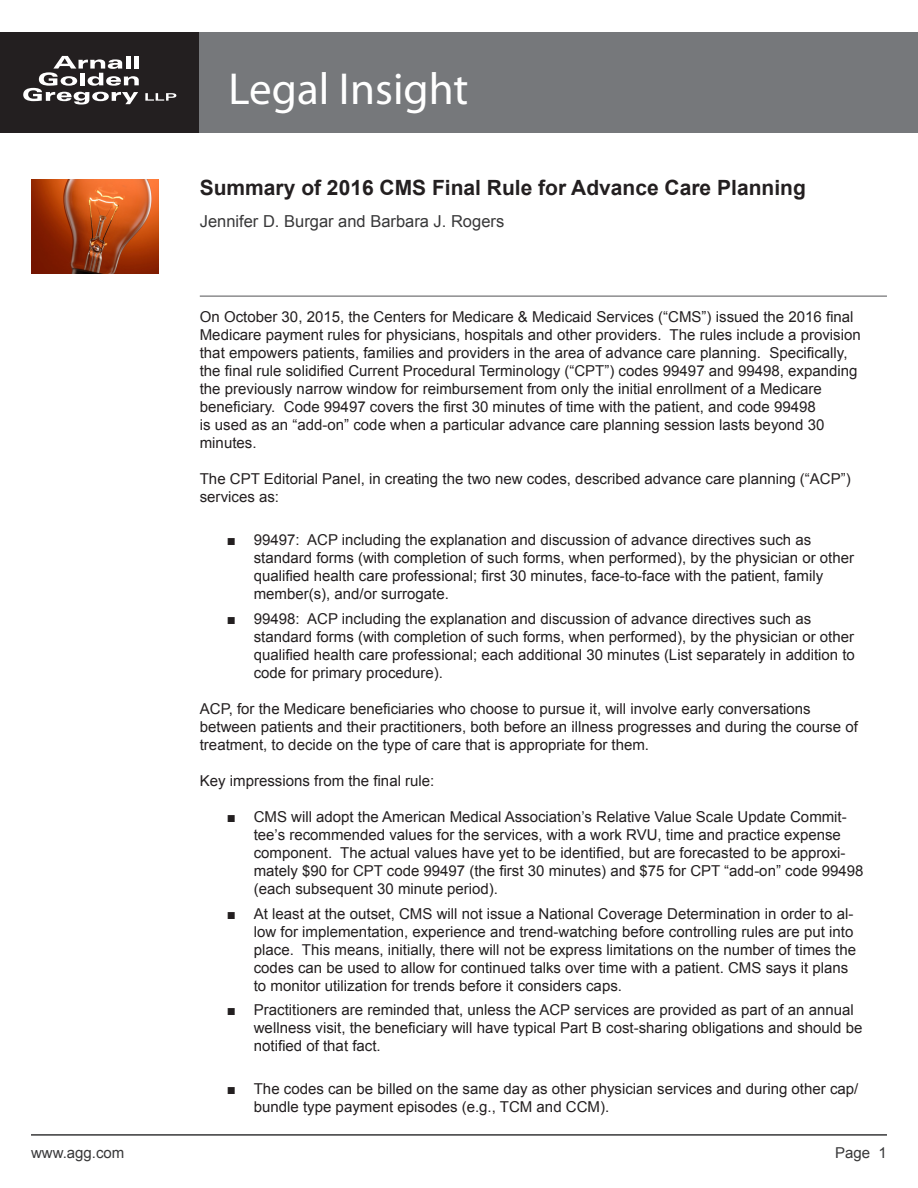
<style>
.page{position:relative;width:918px;height:1188px;background:#fff}
.page>*{position:absolute;margin:0;border:0;box-sizing:border-box;transform-origin:0 0}
.t1{font:45px "Myriad Pro";color:#fff}
.t2{font:700 21px "Arial";color:#231f20}
.t3{font:16.5px "Arial";color:#383839}
.Regular_text{font:15px/18px "Arial";color:#231f20}
.t4{font:15px "Arial";color:#383839}
</style>
<div class="page">
<div style="left:0;top:32px;width:200px;height:101px;background:#231f20"></div>
<svg style="left:23px;top:56px;width:116px;height:49px"></svg>
<svg style="left:145px;top:93px;width:31px;height:8px"></svg>
<div style="left:200px;top:32px;width:718px;height:101px;background:#76787b"></div>
<hr style="left:31px;top:1134px;width:856px;height:2px;background:#383839">
<img style="left:31px;top:180px;width:128px;height:94px">
<hr style="left:200px;top:296px;width:687px;height:1px;background:#535355">
<h1 class="t1" style="left:229px;top:61px;width:241px">Legal Insight</h1>
<p class="t2" style="left:200px;top:174px;width:608px">Summary of 2016 CMS Final Rule for Advance Care Planning</p>
<p class="t3" style="left:200px;top:210px;width:306px">Jennifer D. Burgar and Barbara J. Rogers</p>
<p class="Regular_text" style="left:200px;top:308px;width:663px">On October 30, 2015, the Centers for Medicare &amp; Medicaid Services (“CMS”) issued the 2016 final Medicare payment rules for physicians, hospitals and other providers. The rules include a provision that empowers patients, families and providers in the area of advance care planning. Specifically, the final rule solidified Current Procedural Terminology (“CPT”) codes 99497 and 99498, expanding the previously narrow window for reimbursement from only the initial enrollment of a Medicare beneficiary. Code 99497 covers the first 30 minutes of time with the patient, and code 99498<br>is used as an “add-on” code when a particular advance care planning session lasts beyond 30 minutes.</p>
<p class="Regular_text" style="left:200px;top:470px;width:653px">The CPT Editorial Panel, in creating the two new codes, described advance care planning (“ACP”) services as:</p>
<p class="Regular_text" style="left:254px;top:531px;width:602px;text-indent:-27px">■ 99497: ACP including the explanation and discussion of advance directives such as standard forms (with completion of such forms, when performed), by the physician or other qualified health care professional; first 30 minutes, face-to-face with the patient, family member(s), and/or surrogate.</p>
<p class="Regular_text" style="left:254px;top:610px;width:603px;text-indent:-27px">■ 99498: ACP including the explanation and discussion of advance directives such as standard forms (with completion of such forms, when performed), by the physician or other qualified health care professional; each additional 30 minutes (List separately in addition to code for primary procedure).</p>
<p class="Regular_text" style="left:200px;top:700px;width:660px">ACP, for the Medicare beneficiaries who choose to pursue it, will involve early conversations between patients and their practitioners, both before an illness progresses and during the course of treatment, to decide on the type of care that is appropriate for them.</p>
<p class="Regular_text" style="left:200px;top:772px;width:236px">Key impressions from the final rule:</p>
<p class="Regular_text" style="left:254px;top:808px;width:611px;text-indent:-27px">■ CMS will adopt the American Medical Association’s Relative Value Scale Update Commit&shy;tee’s recommended values for the services, with a work RVU, time and practice expense component. The actual values have yet to be identified, but are forecasted to be approxi&shy;mately $90 for CPT code 99497 (the first 30 minutes) and $75 for CPT “add-on” code 99498 (each subsequent 30 minute period).</p>
<p class="Regular_text" style="left:254px;top:904px;width:604px;text-indent:-27px">■ At least at the outset, CMS will not issue a National Coverage Determination in order to al&shy;low for implementation, experience and trend-watching before controlling rules are put into place. This means, initially, there will not be express limitations on the number of times the codes can be used to allow for continued talks over time with a patient. CMS says it plans to monitor utilization for trends before it considers caps.</p>
<p class="Regular_text" style="left:254px;top:1001px;width:610px;text-indent:-27px">■ Practitioners are reminded that, unless the ACP services are provided as part of an annual wellness visit, the beneficiary will have typical Part B cost-sharing obligations and should be notified of that fact.</p>
<p class="Regular_text" style="left:254px;top:1080px;width:606px;text-indent:-27px">■ The codes can be billed on the same day as other physician services and during other cap/ bundle type payment episodes (e.g., TCM and CCM).</p>
<p class="t4" style="left:31px;top:1142px;width:95px">www.agg.com</p>
<p class="t4" style="left:835px;top:1142px;width:53px">Page 1</p>
</div>
